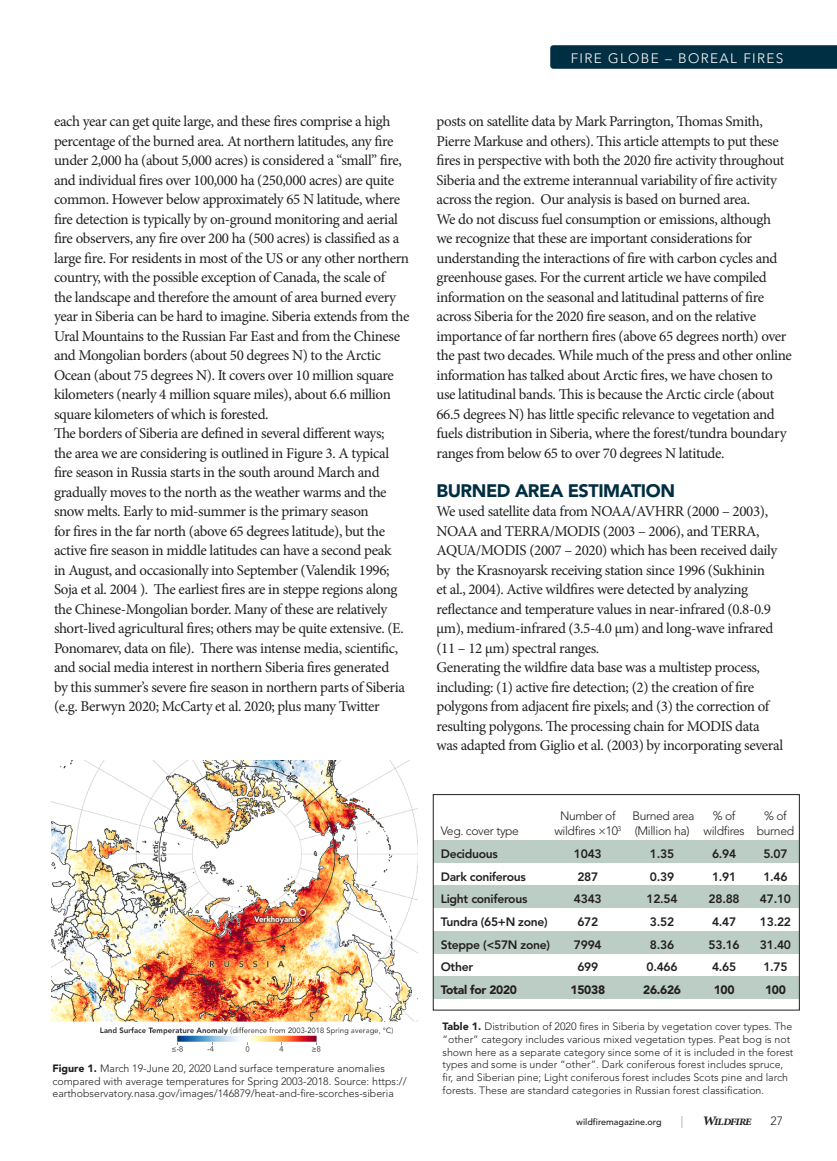
<style>
.page{position:relative;width:837px;height:1161px;background:#fff}
.page>*{position:absolute;margin:0;border:0;box-sizing:border-box;transform-origin:0 0}
.t1{font:900 18px "Avenir";letter-spacing:-.025em;color:#002e42}
.t2{font:15px/19.5px "Minion Pro";letter-spacing:-.025em;color:#231f20}
.t3{font:14.7px "Avenir";letter-spacing:.1em;color:#fff}
.t4{font:300 13.65px "Avenir";letter-spacing:.1em;color:#fff}
.t5{font:italic 600 13.5px "Minion Pro";letter-spacing:-.07em;color:#231f20}
.t6{font:800 12.15px "Avenir";letter-spacing:-.025em;color:#231f20}
.t7{font:300 12.15px "Avenir";letter-spacing:-.03em;color:#231f20}
.t8{font:900 12.15px "Avenir";letter-spacing:-.025em;color:#231f20}
.t9{font:300 12px "Avenir";color:#231f20}
.t10{font:300 10.65px/12.8px "Avenir";color:#231f20}
.t11{font:500 9px "Avenir";color:#231f20}
.s1{font-weight:900}
.s2{font-weight:400;font-size:12px;color:#a8a9ad}
.s3{font-size:18px}
</style>
<div class="page">
<div style="left:433px;top:976px;width:366px;height:23px;background:#bbcdc4"></div>
<div style="left:433px;top:931px;width:366px;height:23px;background:#bbcdc4"></div>
<div style="left:433px;top:885px;width:366px;height:23px;background:#bbcdc4"></div>
<div style="left:433px;top:840px;width:366px;height:23px;background:#bbcdc4"></div>
<div style="left:433px;top:794px;width:367px;height:216px;border:1px solid #231f20"></div>
<img style="left:51px;top:761px;width:367px;height:291px">
<svg style="left:550px;top:45px;width:287px;height:24px;background:#053245"></svg>
<p class="t2" style="left:54px;top:112px;width:357px">each year can get quite large, and these fires comprise a high percentage of the burned area. At northern latitudes, any fire under 2,000 ha (about 5,000 acres) is considered a “small” fire, and individual fires over 100,000 ha (250,000 acres) are quite common. However below approximately 65 N latitude, where fire detection is typically by on-ground monitoring and aerial fire observers, any fire over 200 ha (500 acres) is classified as a large fire. For residents in most of the US or any other northern country, with the possible exception of Canada, the scale of<br>the landscape and therefore the amount of area burned every year in Siberia can be hard to imagine. Siberia extends from the Ural Mountains to the Russian Far East and from the Chinese and Mongolian borders (about 50 degrees N) to the Arctic Ocean (about 75 degrees N). It covers over 10 million square kilometers (nearly 4 million square miles), about 6.6 million square kilometers of which is forested.</p>
<p class="t2" style="left:54px;top:424px;width:352px">The borders of Siberia are defined in several different ways; the area we are considering is outlined in Figure 3. A typical fire season in Russia starts in the south around March and gradually moves to the north as the weather warms and the snow melts. Early to mid-summer is the primary season<br>for fires in the far north (above 65 degrees latitude), but the active fire season in middle latitudes can have a second peak in August, and occasionally into September (Valendik 1996; Soja et al. 2004 ). The earliest fires are in steppe regions along the Chinese-Mongolian border. Many of these are relatively short-lived agricultural fires; others may be quite extensive. (E.<br>Ponomarev, data on file). There was intense media, scientific, and social media interest in northern Siberia fires generated by this summer’s severe fire season in northern parts of Siberia (e.g. Berwyn 2020; McCarty et al. 2020; plus many Twitter</p>
<p class="t10" style="left:52px;top:1062px;width:356px"><span class="s1">Figure 1.</span> March 19-June 20, 2020 Land surface temperature anomalies compared with average temperatures for Spring 2003-2018. Source: https:// earthobservatory.nasa.gov/images/146879/heat-and-fire-scorches-siberia</p>
<p class="t4" style="left:571px;top:50px;width:214px">FIRE GLOBE – BOREAL FIRES</p>
<p class="t3" style="left:642px;top:51px;width:143px">ISSUE: INVASIVES</p>
<p class="t2" style="left:436px;top:112px;width:357px">posts on satellite data by Mark Parrington, Thomas Smith, Pierre Markuse and others). This article attempts to put these fires in perspective with both the 2020 fire activity throughout Siberia and the extreme interannual variability of fire activity across the region. Our analysis is based on burned area.<br>We do not discuss fuel consumption or emissions, although<br>we recognize that these are important considerations for understanding the interactions of fire with carbon cycles and greenhouse gases. For the current article we have compiled information on the seasonal and latitudinal patterns of fire across Siberia for the 2020 fire season, and on the relative importance of far northern fires (above 65 degrees north) over the past two decades. While much of the press and other online information has talked about Arctic fires, we have chosen to use latitudinal bands. This is because the Arctic circle (about 66.5 degrees N) has little specific relevance to vegetation and fuels distribution in Siberia, where the forest/tundra boundary ranges from below 65 to over 70 degrees N latitude.</p>
<p class="t1" style="left:436px;top:480px;width:240px">BURNED AREA ESTIMATION</p>
<p class="t2" style="left:436px;top:502px;width:342px">We used satellite data from NOAA/AVHRR (2000 – 2003), NOAA and TERRA/MODIS (2003 – 2006), and TERRA, AQUA/MODIS (2007 – 2020) which has been received daily by the Krasnoyarsk receiving station since 1996 (Sukhinin et al., 2004). Active wildfires were detected by analyzing reflectance and temperature values in near-infrared (0.8-0.9 µm), medium-infrared (3.5-4.0 µm) and long-wave infrared (11 – 12 µm) spectral ranges.</p>
<p class="t2" style="left:436px;top:658px;width:348px">Generating the wildfire data base was a multistep process, including: (1) active fire detection; (2) the creation of fire polygons from adjacent fire pixels; and (3) the correction of resulting polygons. The processing chain for MODIS data was adapted from Giglio et al. (2003) by incorporating several</p>
<p class="t7" style="left:560px;top:809px;width:57px">Number of</p>
<p class="t7" style="left:633px;top:809px;width:63px">Burned area</p>
<p class="t7" style="left:713px;top:809px;width:24px">% of</p>
<p class="t7" style="left:764px;top:809px;width:24px">% of</p>
<p class="t7" style="left:441px;top:824px;width:80px">Veg. cover type</p>
<p class="t7" style="left:554px;top:824px;width:241px">wildfires ×10<sup>3</sup> (Million ha) wildfires burned</p>
<p class="t6" style="left:441px;top:846px;width:59px">Deciduous</p>
<p class="t6" style="left:574px;top:846px;width:29px">1043</p>
<p class="t6" style="left:650px;top:846px;width:26px">1.35</p>
<p class="t6" style="left:712px;top:846px;width:26px">6.94</p>
<p class="t6" style="left:763px;top:846px;width:26px">5.07</p>
<p class="t6" style="left:441px;top:869px;width:87px">Dark coniferous</p>
<p class="t6" style="left:577px;top:869px;width:22px">287</p>
<p class="t6" style="left:650px;top:869px;width:26px">0.39</p>
<p class="t6" style="left:712px;top:869px;width:26px">1.91</p>
<p class="t6" style="left:763px;top:869px;width:26px">1.46</p>
<p class="t6" style="left:441px;top:892px;width:88px">Light coniferous</p>
<p class="t6" style="left:574px;top:892px;width:29px">4343</p>
<p class="t6" style="left:647px;top:892px;width:33px">12.54</p>
<p class="t6" style="left:709px;top:892px;width:33px">28.88</p>
<p class="t6" style="left:760px;top:892px;width:33px">47.10</p>
<p class="t6" style="left:441px;top:915px;width:108px">Tundra (65+N zone)</p>
<p class="t6" style="left:577px;top:915px;width:22px">672</p>
<p class="t6" style="left:650px;top:915px;width:26px">3.52</p>
<p class="t6" style="left:712px;top:915px;width:26px">4.47</p>
<p class="t6" style="left:760px;top:915px;width:33px">13.22</p>
<p class="t6" style="left:441px;top:937px;width:111px">Steppe (&lt;57N zone)</p>
<p class="t6" style="left:574px;top:937px;width:29px">7994</p>
<p class="t6" style="left:650px;top:937px;width:26px">8.36</p>
<p class="t6" style="left:709px;top:937px;width:33px">53.16</p>
<p class="t6" style="left:760px;top:937px;width:33px">31.40</p>
<p class="t6" style="left:441px;top:960px;width:34px">Other</p>
<p class="t6" style="left:577px;top:960px;width:22px">699</p>
<p class="t6" style="left:647px;top:960px;width:33px">0.466</p>
<p class="t6" style="left:712px;top:960px;width:26px">4.65</p>
<p class="t6" style="left:763px;top:960px;width:26px">1.75</p>
<p class="t8" style="left:441px;top:983px;width:78px">Total for 2020</p>
<p class="t8" style="left:571px;top:983px;width:36px">15038</p>
<p class="t8" style="left:643px;top:983px;width:39px">26.626</p>
<p class="t8" style="left:714px;top:983px;width:22px">100</p>
<p class="t8" style="left:765px;top:983px;width:22px">100</p>
<p class="t10" style="left:443px;top:1020px;width:352px"><span class="s1">Table 1.</span> Distribution of 2020 fires in Siberia by vegetation cover types. The “other” category includes various mixed vegetation types. Peat bog is not shown here as a separate category since some of it is included in the forest types and some is under “other”. Dark coniferous forest includes spruce, fir, and Siberian pine; Light coniferous forest includes Scots pine and larch forests. These are standard categories in Russian forest classification.</p>
<p class="t11" style="left:576px;top:1117px;width:87px">wildfiremagazine.org</p>
<p class="t5" style="left:681px;top:1111px;width:73px"><span class="s2">|</span> <span class="s3">w</span>ildfire</p>
<p class="t9" style="left:771px;top:1114px;width:14px">27</p>
</div>
